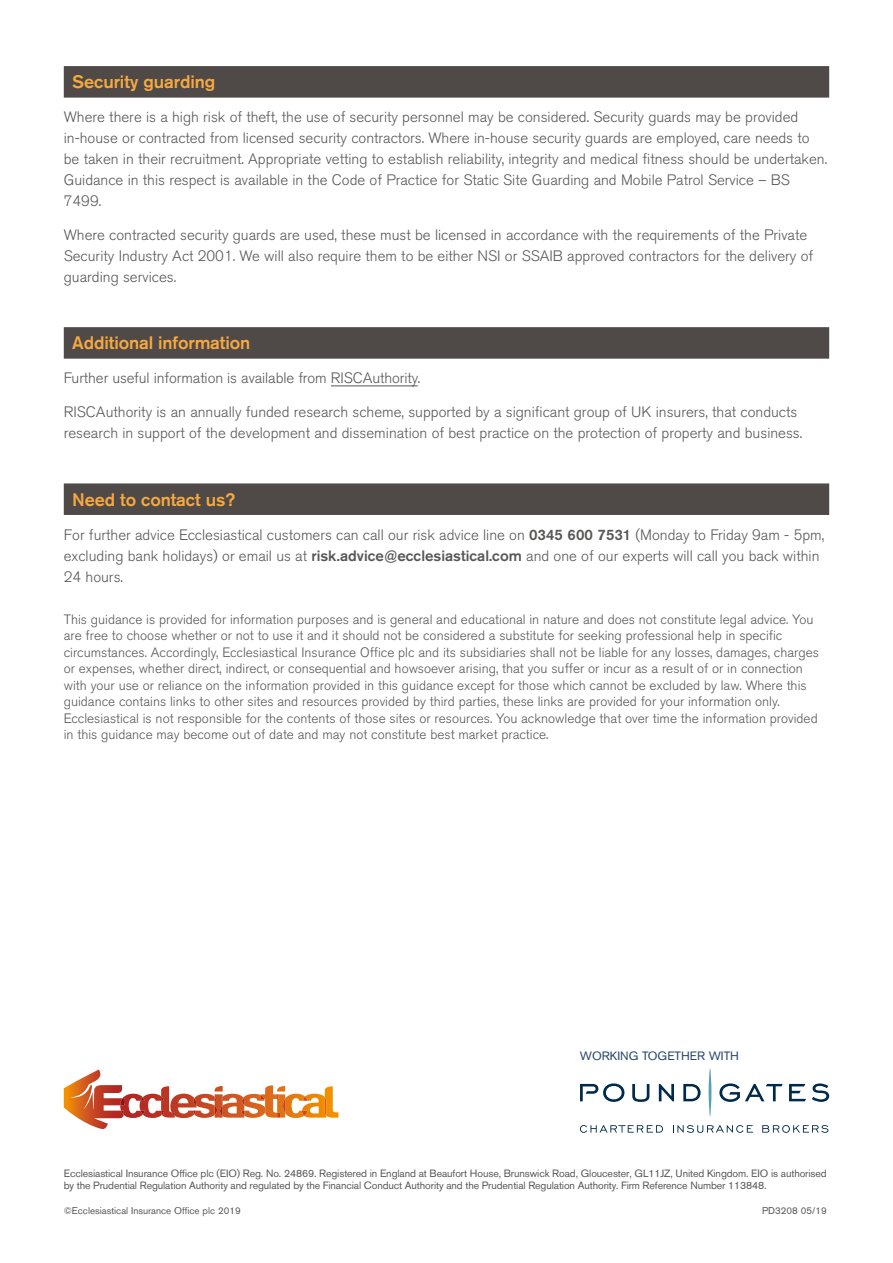
<style>
.page{position:relative;width:893px;height:1263px;background:#fff}
.page>*{position:absolute;margin:0;border:0;box-sizing:border-box;transform-origin:0 0}
.t1{font:500 18px "Akzidenz Grotesk BQ";letter-spacing:-.005em;color:#f7a941}
.t2{font:300 15px/21px "Akzidenz Grotesk BQ";color:#575756}
.t3{font:300 13.5px/16.5px "Akzidenz Grotesk BQ";color:#575756}
.t4{font:12px "Akzidenz Grotesk BQ";color:#244669}
.t5{font:10.5px/11.2px "Akzidenz Grotesk BQ";letter-spacing:-.01em;color:#575756}
.t6{font:9.75px "Akzidenz Grotesk BQ";color:#575756}
.s1{font-weight:500}
</style>
<div class="page">
<div style="left:64px;top:66px;width:765px;height:32px;background:#4f4a47"></div>
<div style="left:64px;top:327px;width:765px;height:32px;background:#4f4a47"></div>
<hr style="left:331px;top:385px;width:87px;height:1px;background:#575756">
<div style="left:64px;top:483px;width:765px;height:32px;background:#4f4a47"></div>
<svg style="left:64px;top:1069px;width:274px;height:60px"></svg>
<svg style="left:580px;top:1125px;width:83px;height:8px"></svg>
<svg style="left:673px;top:1125px;width:80px;height:8px"></svg>
<svg style="left:762px;top:1125px;width:66px;height:8px"></svg>
<svg style="left:632px;top:1084px;width:17px;height:18px"></svg>
<svg style="left:659px;top:1084px;width:15px;height:17px"></svg>
<svg style="left:683px;top:1084px;width:18px;height:17px"></svg>
<svg style="left:812px;top:1083px;width:17px;height:19px"></svg>
<svg style="left:789px;top:1084px;width:17px;height:17px"></svg>
<svg style="left:719px;top:1083px;width:64px;height:19px"></svg>
<svg style="left:580px;top:1083px;width:44px;height:19px"></svg>
<hr style="left:709px;top:1068px;width:2px;height:49px;background:#569fbb;border-radius:50%">
<p class="t1" style="left:72px;top:71px;width:144px">Security guarding</p>
<p class="t2" style="left:64px;top:107px;width:765px">Where there is a high risk of theft, the use of security personnel may be considered. Security guards may be provided in-house or contracted from licensed security contractors. Where in-house security guards are employed, care needs to be taken in their recruitment. Appropriate vetting to establish reliability, integrity and medical fitness should be undertaken.<br>Guidance in this respect is available in the Code of Practice for Static Site Guarding and Mobile Patrol Service – BS 7499.</p>
<p class="t2" style="left:64px;top:225px;width:751px">Where contracted security guards are used, these must be licensed in accordance with the requirements of the Private<br>Security Industry Act 2001. We will also require them to be either NSI or SSAIB approved contractors for the delivery of guarding services.</p>
<p class="t1" style="left:72px;top:332px;width:180px">Additional information</p>
<p class="t2" style="left:64px;top:368px;width:358px">Further useful information is available from RISCAuthority.</p>
<p class="t2" style="left:64px;top:402px;width:740px">RISCAuthority is an annually funded research scheme, supported by a significant group of UK insurers, that conducts research in support of the development and dissemination of best practice on the protection of property and business.</p>
<p class="t1" style="left:72px;top:488px;width:165px">Need to contact us?</p>
<p class="t2" style="left:64px;top:524px;width:762px">For further advice Ecclesiastical customers can call our risk advice line on <span class="s1">0345 600 7531</span> (Monday to Friday 9am - 5pm, excluding bank holidays) or email us at <span class="s1">risk.advice@ecclesiastical.com</span> and one of our experts will call you back within<br>24 hours.</p>
<p class="t3" style="left:64px;top:611px;width:757px">This guidance is provided for information purposes and is general and educational in nature and does not constitute legal advice. You are free to choose whether or not to use it and it should not be considered a substitute for seeking professional help in specific circumstances. Accordingly, Ecclesiastical Insurance Office plc and its subsidiaries shall not be liable for any losses, damages, charges or expenses, whether direct, indirect, or consequential and howsoever arising, that you suffer or incur as a result of or in connection with your use or reliance on the information provided in this guidance except for those which cannot be excluded by law. Where this guidance contains links to other sites and resources provided by third parties, these links are provided for your information only.<br>Ecclesiastical is not responsible for the contents of those sites or resources. You acknowledge that over time the information provided in this guidance may become out of date and may not constitute best market practice.</p>
<p class="t4" style="left:580px;top:1048px;width:160px">WORKING TOGETHER WITH</p>
<p class="t5" style="left:64px;top:1168px;width:764px">Ecclesiastical Insurance Office plc (EIO) Reg. No. 24869. Registered in England at Beaufort House, Brunswick Road, Gloucester, GL11JZ, United Kingdom. EIO is authorised by the Prudential Regulation Authority and regulated by the Financial Conduct Authority and the Prudential Regulation Authority. Firm Reference Number 113848.</p>
<p class="t6" style="left:64px;top:1205px;width:179px">©Ecclesiastical Insurance Office plc 2019</p>
<p class="t6" style="left:762px;top:1205px;width:66px">PD3208 05/19</p>
</div>
